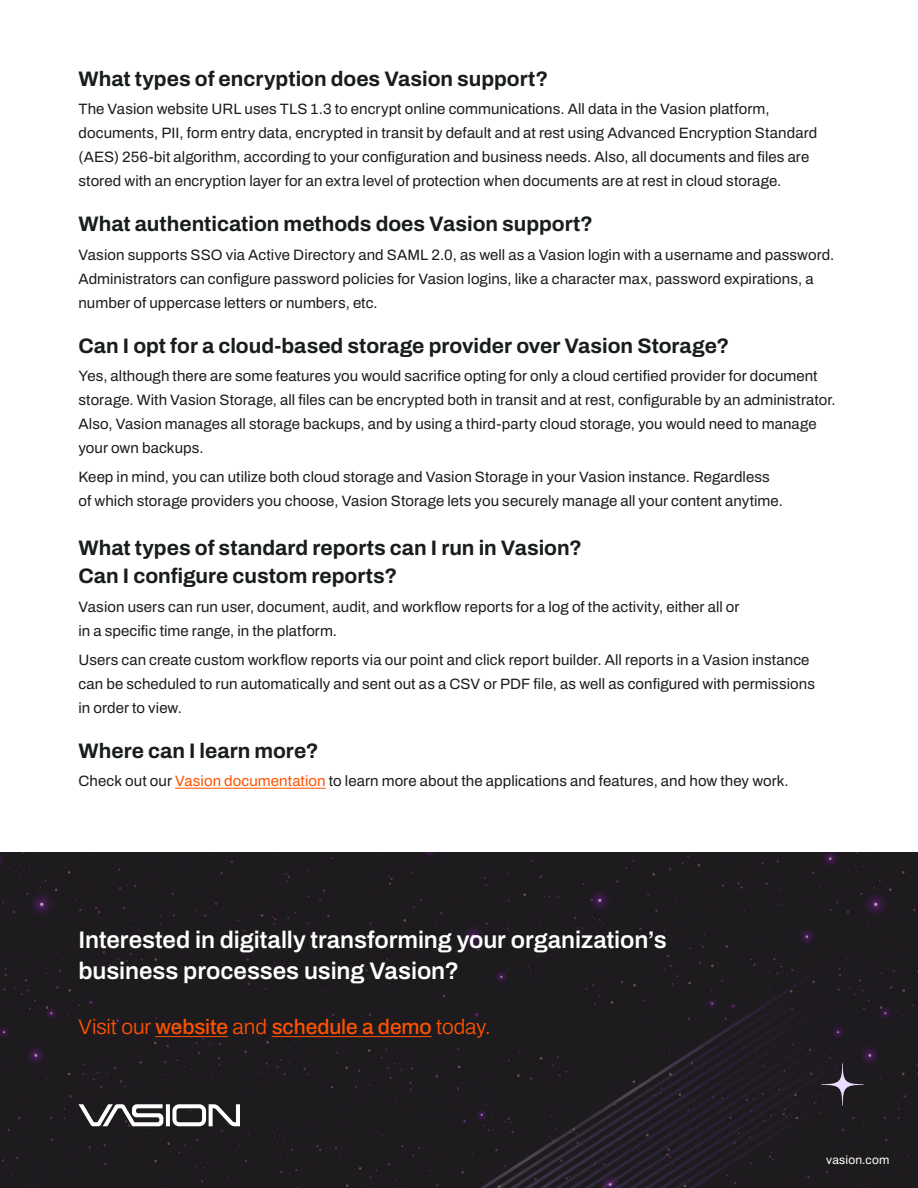
<style>
.page{position:relative;width:918px;height:1188px;background:#fff}
.page>*{position:absolute;margin:0;border:0;box-sizing:border-box;transform-origin:0 0}
.t1{font:600 24px/31.5px "Archivo";letter-spacing:-.005em;color:#fff}
.t2{font:700 21px/28.5px "Archivo";color:#191d1e}
.t3{font:500 21px "Archivo";letter-spacing:-.005em;color:#ff5200}
.t4{font:15px/24px "Archivo";letter-spacing:.005em;color:#191d1e}
.t5{font:12px "Archivo";letter-spacing:.015em;color:#fff}
.s1{color:#ff5100}
.s2{font-weight:300}
</style>
<div class="page">
<div style="left:0;top:852px;width:918px;height:336px;background:#1d1b1e"></div>
<hr style="left:175px;top:788px;width:151px;height:1px;background:#ff5100">
<hr style="left:155px;top:1036px;width:73px;height:1px;background:#ff5200">
<hr style="left:272px;top:1036px;width:160px;height:1px;background:#ff5200">
<div style="left:282px;top:932px;width:595px;height:256px;background:#1d1b1e"></div>
<div style="left:286px;top:939px;width:596px;height:249px;background:#1d1b1e"></div>
<div style="left:291px;top:946px;width:595px;height:242px;background:#1d1b1e"></div>
<div style="left:295px;top:952px;width:595px;height:236px;background:#1d1b1e"></div>
<div style="left:299px;top:959px;width:596px;height:229px;background:#1d1b1e"></div>
<div style="left:304px;top:966px;width:595px;height:222px;background:#1d1b1e"></div>
<div style="left:308px;top:973px;width:596px;height:215px;background:#1d1b1e"></div>
<div style="left:313px;top:980px;width:595px;height:208px;background:#1d1b1e"></div>
<div style="left:317px;top:986px;width:595px;height:202px;background:#1d1b1e"></div>
<div style="left:321px;top:993px;width:596px;height:195px;background:#1d1b1e"></div>
<div style="left:326px;top:1000px;width:592px;height:188px;background:#1d1b1e"></div>
<div style="left:330px;top:1007px;width:588px;height:181px;background:#1d1b1e"></div>
<div style="left:335px;top:1014px;width:583px;height:174px;background:#1d1b1e"></div>
<div style="left:339px;top:1020px;width:579px;height:168px;background:#1d1b1e"></div>
<svg style="left:343px;top:1027px;width:575px;height:161px;background:#1f1c21"></svg>
<svg style="left:78px;top:1104px;width:162px;height:22px"></svg>
<svg style="left:821px;top:1064px;width:42px;height:42px;background:#353038"></svg>
<h2 class="t2" style="left:78px;top:64px;width:471px">What types of encryption does Vasion support?</h2>
<p class="t4" style="left:78px;top:97px;width:740px">The Vasion website URL uses TLS 1.3 to encrypt online communications. All data in the Vasion platform, documents, PII, form entry data, encrypted in transit by default and at rest using Advanced Encryption Standard (AES) 256-bit algorithm, according to your configuration and business needs. Also, all documents and files are stored with an encryption layer for an extra level of protection when documents are at rest in cloud storage.</p>
<h2 class="t2" style="left:78px;top:210px;width:516px">What authentication methods does Vasion support?</h2>
<p class="t4" style="left:78px;top:242px;width:757px">Vasion supports SSO via Active Directory and SAML 2.0, as well as a Vasion login with a username and password.<br>Administrators can configure password policies for Vasion logins, like a character max, password expirations, a number of uppercase letters or numbers, etc.</p>
<h2 class="t2" style="left:78px;top:331px;width:652px">Can I opt for a cloud-based storage provider over Vasion Storage?</h2>
<p class="t4" style="left:78px;top:364px;width:759px">Yes, although there are some features you would sacrifice opting for only a cloud certified provider for document storage. With Vasion Storage, all files can be encrypted both in transit and at rest, configurable by an administrator.<br>Also, Vasion manages all storage backups, and by using a third-party cloud storage, you would need to manage your own backups.</p>
<p class="t4" style="left:78px;top:464px;width:706px">Keep in mind, you can utilize both cloud storage and Vasion Storage in your Vasion instance. Regardless of which storage providers you choose, Vasion Storage lets you securely manage all your content anytime.</p>
<h2 class="t2" style="left:78px;top:534px;width:505px">What types of standard reports can I run in Vasion?<br>Can I configure custom reports?</h2>
<p class="t4" style="left:78px;top:595px;width:663px">Vasion users can run user, document, audit, and workflow reports for a log of the activity, either all or in a specific time range, in the platform.</p>
<p class="t4" style="left:78px;top:647px;width:738px">Users can create custom workflow reports via our point and click report builder. All reports in a Vasion instance can be scheduled to run automatically and sent out as a CSV or PDF file, as well as configured with permissions in order to view.</p>
<h2 class="t2" style="left:78px;top:736px;width:242px">Where can I learn more?</h2>
<p class="t4" style="left:78px;top:769px;width:712px">Check out our <span class="s1">Vasion documentation</span> to learn more about the applications and features, and how they work.</p>
<h1 class="t1" style="left:78px;top:924px;width:590px">Interested in digitally transforming your organization’s business processes using Vasion?</h1>
<h2 class="t3" style="left:79px;top:1011px;width:414px"><span class="s2">Visit our</span> website <span class="s2">and</span> schedule a demo <span class="s2">today.</span></h2>
<p class="t5" style="left:826px;top:1151px;width:65px">vasion.com</p>
</div>
